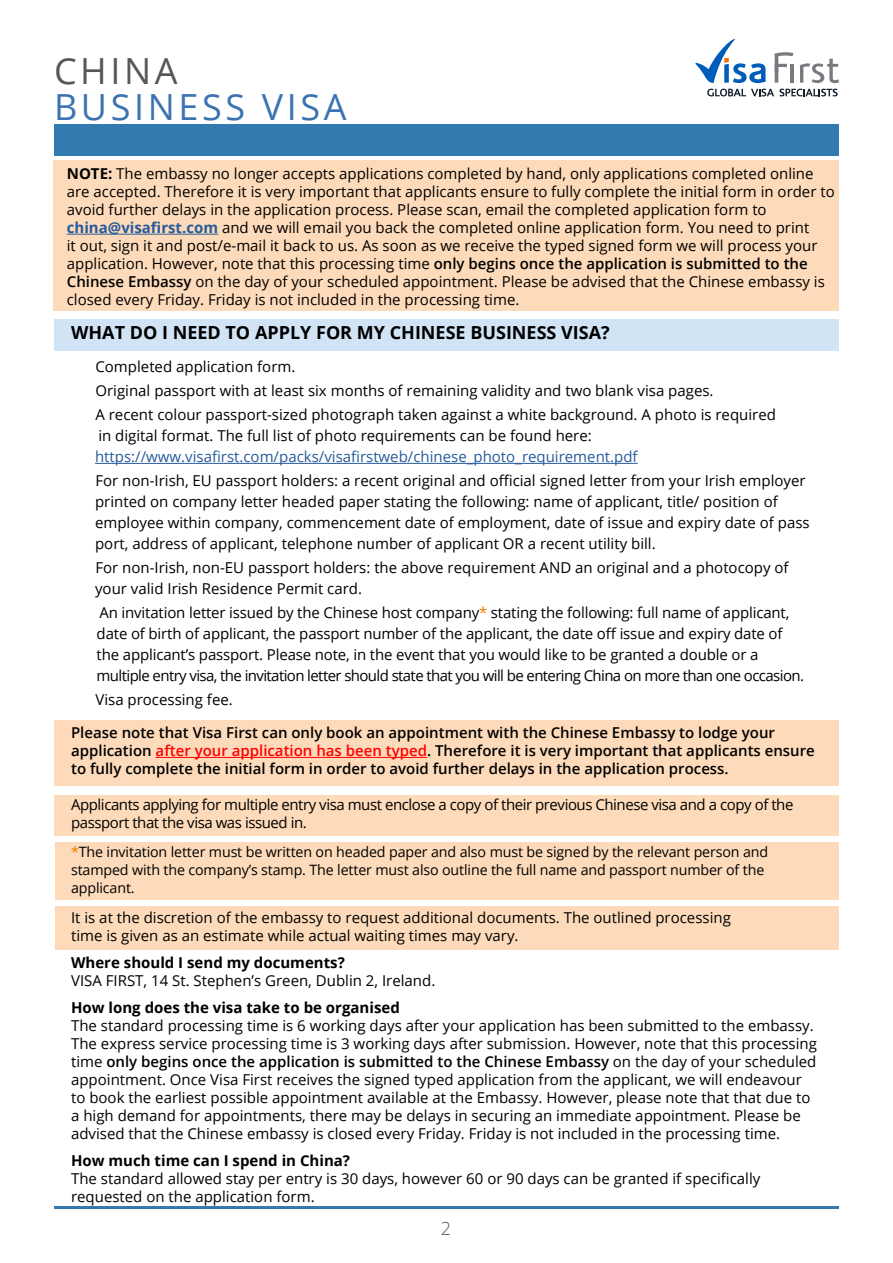
<style>
.page{position:relative;width:893px;height:1263px;background:#fff}
.page>*{position:absolute;margin:0;border:0;box-sizing:border-box;transform-origin:0 0}
.t1{font:36px "Open Sans";letter-spacing:.1em;color:#3b73b1}
.t2{font:36px "Open Sans";letter-spacing:.1em;color:#575756}
.t3{font:700 18px "Open Sans";color:#000}
.t4{font:300 18px "Open Sans";color:#575756}
.t5{font:15px/18px "Open Sans";color:#000}
.t6{font:600 15px/18px "Open Sans";color:#000}
.t7{font:15px/18px "Open Sans";letter-spacing:-.03em;color:#000}
.t8{font:700 15px "Open Sans";color:#000}
.t9{font:15px "Open Sans";color:#275b9b}
.t10{font:14.25px/17.5px "Open Sans";letter-spacing:-.01em;color:#000}
.s1{font-weight:700}
.s2{font-weight:700;color:#275b9b}
.s3{font-weight:600}
.s4{color:#ef7d00}
.s5{color:#f00}
</style>
<div class="page">
<div style="left:54px;top:124px;width:785px;height:32px;background:#337ab1"></div>
<hr style="left:54px;top:1206px;width:785px;height:3px;background:#00599e">
<svg style="left:695px;top:38px;width:71px;height:45px"></svg>
<svg style="left:707px;top:89px;width:131px;height:7px"></svg>
<hr style="left:791px;top:64px;width:3px;height:19px;background:#7a7980">
<svg style="left:800px;top:59px;width:39px;height:24px"></svg>
<svg style="left:774px;top:52px;width:19px;height:31px"></svg>
<div style="left:55px;top:842px;width:783px;height:58px;background:#fddbba"></div>
<div style="left:54px;top:795px;width:784px;height:41px;background:#fddbba"></div>
<div style="left:54px;top:160px;width:785px;height:150px;background:#fddbba"></div>
<div style="left:54px;top:319px;width:785px;height:32px;background:#d1e4f6"></div>
<div style="left:55px;top:906px;width:783px;height:44px;background:#fddbba"></div>
<div style="left:55px;top:720px;width:784px;height:66px;background:#fddbba"></div>
<hr style="left:95px;top:463px;width:543px;height:1px;background:#275b9b">
<hr style="left:156px;top:757px;width:271px;height:1px;background:#f00">
<hr style="left:67px;top:234px;width:151px;height:1px;background:#275b9b">
<h1 class="t2" style="left:54px;top:46px;width:125px">CHINA</h1>
<h1 class="t1" style="left:54px;top:82px;width:294px">BUSINESS VISA</h1>
<p class="t5" style="left:67px;top:164px;width:769px"><span class="s1">NOTE:</span> The embassy no longer accepts applications completed by hand, only applications completed online are accepted. Therefore it is very important that applicants ensure to fully complete the initial form in order to avoid further delays in the application process. Please scan, email the completed application form to <span class="s2">china@visafirst.com</span> and we will email you back the completed online application form. You need to print<br>it out, sign it and post/e-mail it back to us. As soon as we receive the typed signed form we will process your application. However, note that this processing time <span class="s3">only begins once the application is submitted to the Chinese Embassy</span> on the day of your scheduled appointment. Please be advised that the Chinese embassy is closed every Friday. Friday is not included in the processing time.</p>
<p class="t3" style="left:71px;top:320px;width:540px">WHAT DO I NEED TO APPLY FOR MY CHINESE BUSINESS VISA?</p>
<p class="t5" style="left:95px;top:354px;width:682px;line-height:24px">Completed application form.<br>Original passport with at least six months of remaining validity and two blank visa pages.<br>A recent colour passport-sized photograph taken against a white background. A photo is required</p>
<p class="t5" style="left:98px;top:426px;width:495px">in digital format. The full list of photo requirements can be found here:</p>
<p class="t9" style="left:95px;top:446px;width:544px">https://www.visafirst.com/packs/visafirstweb/chinese_photo_requirement.pdf</p>
<p class="t5" style="left:95px;top:470px;width:716px;line-height:21px">For non-Irish, EU passport holders: a recent original and official signed letter from your Irish employer printed on company letter headed paper stating the following: name of applicant, title/ position of employee within company, commencement date of employment, date of issue and expiry date of pass port, address of applicant, telephone number of applicant OR a recent utility bill.</p>
<p class="t5" style="left:95px;top:557px;width:695px;line-height:21px">For non-Irish, non-EU passport holders: the above requirement AND an original and a photocopy of your valid Irish Residence Permit card.</p>
<p class="t5" style="left:97px;top:602px;width:709px;line-height:21px">An invitation letter issued by the Chinese host company<span class="s4">*</span> stating the following: full name of applicant, date of birth of applicant, the passport number of the applicant, the date off issue and expiry date of the applicant’s passport. Please note, in the event that you would like to be granted a double or a multiple entry visa, the invitation letter should state that you will be entering China on more than one occasion.</p>
<p class="t5" style="left:95px;top:690px;width:139px">Visa processing fee.</p>
<p class="t6" style="left:71px;top:723px;width:745px">Please note that Visa First can only book an appointment with the Chinese Embassy to lodge your application <span class="s5">after your application has been typed</span>. Therefore it is very important that applicants ensure to fully complete the initial form in order to avoid further delays in the application process.</p>
<p class="t7" style="left:71px;top:795px;width:724px">Applicants applying for multiple entry visa must enclose a copy of their previous Chinese visa and a copy of the passport that the visa was issued in.</p>
<p class="t10" style="left:71px;top:843px;width:699px"><span class="s4">*</span>The invitation letter must be written on headed paper and also must be signed by the relevant person and stamped with the company’s stamp. The letter must also outline the full name and passport number of the applicant.</p>
<p class="t5" style="left:71px;top:908px;width:661px">It is at the discretion of the embassy to request additional documents. The outlined processing time is given as an estimate while actual waiting times may vary.</p>
<p class="t8" style="left:71px;top:951px;width:275px">Where should I send my documents?</p>
<p class="t5" style="left:71px;top:971px;width:366px">VISA FIRST, 14 St. Stephen’s Green, Dublin 2, Ireland.</p>
<p class="t8" style="left:71px;top:996px;width:330px">How long does the visa take to be organised</p>
<p class="t5" style="left:71px;top:1016px;width:747px">The standard processing time is 6 working days after your application has been submitted to the embassy.<br>The express service processing time is 3 working days after submission. However, note that this processing time <span class="s3">only begins once the application is submitted to the Chinese Embassy</span> on the day of your scheduled appointment. Once Visa First receives the signed typed application from the applicant, we will endeavour to book the earliest possible appointment available at the Embassy. However, please note that that due to a high demand for appointments, there may be delays in securing an immediate appointment. Please be advised that the Chinese embassy is closed every Friday. Friday is not included in the processing time.</p>
<p class="t8" style="left:71px;top:1149px;width:280px">How much time can I spend in China?</p>
<p class="t5" style="left:71px;top:1169px;width:691px">The standard allowed stay per entry is 30 days, however 60 or 90 days can be granted if specifically requested on the application form.</p>
<p class="t4" style="left:441px;top:1216px;width:12px">2</p>
</div>
